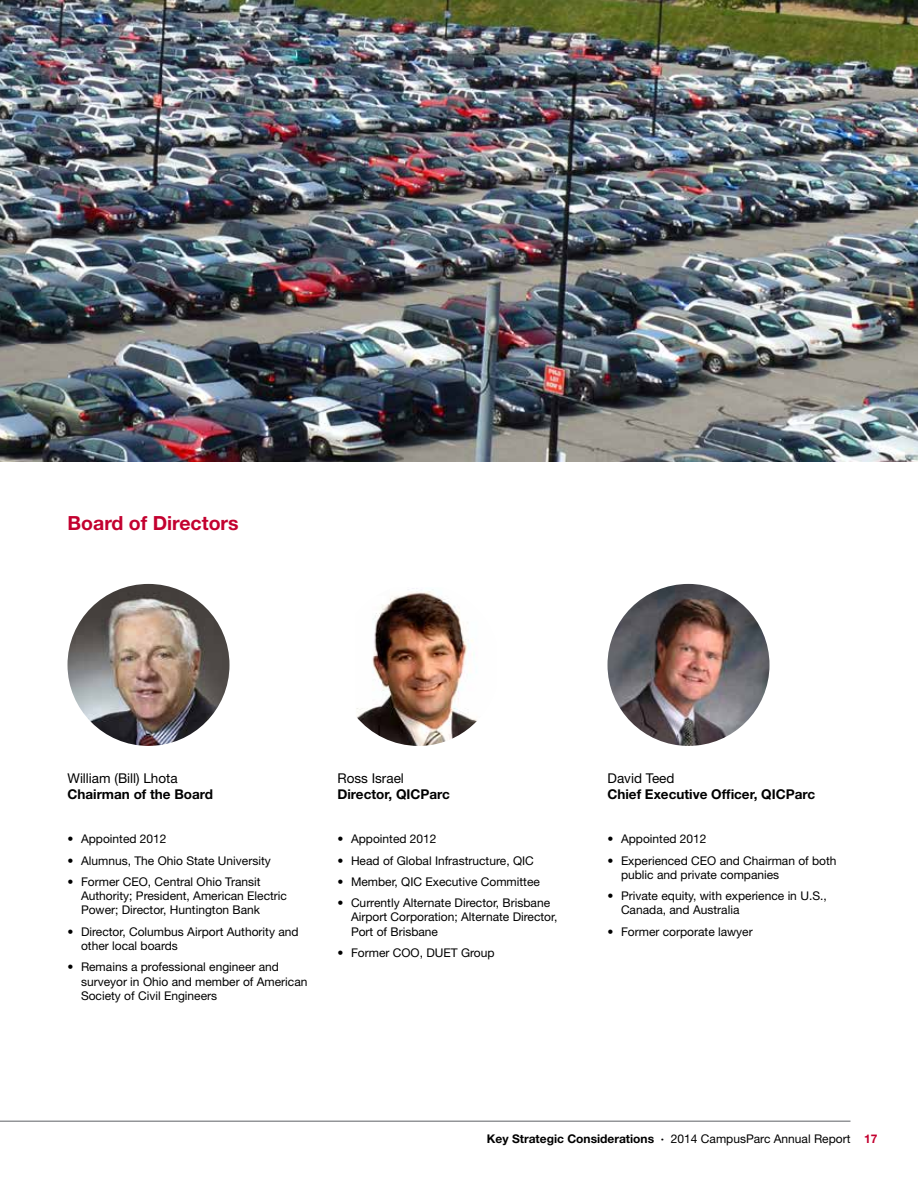
<style>
.page{position:relative;width:918px;height:1188px;background:#fff}
.page>*{position:absolute;margin:0;border:0;box-sizing:border-box;transform-origin:0 0}
.t1{font:700 19.5px "Helvetica Neue LT Std";color:#c3002f}
.t2{font:700 13.5px "Helvetica Neue LT Std";color:#000}
.t3{font:13.5px "Helvetica Neue LT Std";color:#000}
.t4{font:12px/14.4px "Helvetica Neue LT Std";color:#000}
.t5{font:700 12px "Helvetica Neue LT Std";color:#000}
.s1{font-weight:400}
.s2{color:#c3002f}
</style>
<div class="page">
<hr style="left:0;top:1120px;width:850px;height:2px;background:#939598">
<img style="left:0;top:0;width:918px;height:462px">
<img style="left:68px;top:584px;width:162px;height:162px;border-radius:81px">
<img style="left:356px;top:588px;width:121px;height:158px">
<img style="left:608px;top:584px;width:162px;height:162px;border-radius:81px">
<h1 class="t1" style="left:68px;top:511px;width:173px">Board of Directors</h1>
<p class="t3" style="left:68px;top:770px;width:112px">William (Bill) Lhota</p>
<p class="t2" style="left:68px;top:786px;width:147px">Chairman of the Board</p>
<p class="t4" style="left:68px;top:832px;width:101px">• Appointed 2012</p>
<p class="t4" style="left:68px;top:853px;width:205px">• Alumnus, The Ohio State University</p>
<p class="t4" style="left:81px;top:874px;width:208px;text-indent:-14px">• Former CEO, Central Ohio Transit<br>Authority; President, American Electric<br>Power; Director, Huntington Bank</p>
<p class="t4" style="left:81px;top:924px;width:219px;text-indent:-14px">• Director, Columbus Airport Authority and other local boards</p>
<p class="t4" style="left:81px;top:960px;width:228px;text-indent:-14px">• Remains a professional engineer and surveyor in Ohio and member of American<br>Society of Civil Engineers</p>
<p class="t3" style="left:338px;top:770px;width:68px">Ross Israel</p>
<p class="t2" style="left:338px;top:786px;width:114px">Director, QICParc</p>
<p class="t4" style="left:338px;top:832px;width:101px">• Appointed 2012</p>
<p class="t4" style="left:338px;top:853px;width:198px">• Head of Global Infrastructure, QIC</p>
<p class="t4" style="left:338px;top:874px;width:204px">• Member, QIC Executive Committee</p>
<p class="t4" style="left:351px;top:895px;width:208px;text-indent:-14px">• Currently Alternate Director, Brisbane<br>Airport Corporation; Alternate Director,<br>Port of Brisbane</p>
<p class="t4" style="left:338px;top:945px;width:159px">• Former COO, DUET Group</p>
<p class="t3" style="left:608px;top:770px;width:69px">David Teed</p>
<p class="t2" style="left:608px;top:786px;width:209px">Chief Executive Officer, QICParc</p>
<p class="t4" style="left:608px;top:832px;width:101px">• Appointed 2012</p>
<p class="t4" style="left:621px;top:853px;width:217px;text-indent:-14px">• Experienced CEO and Chairman of both public and private companies</p>
<p class="t4" style="left:621px;top:888px;width:207px;text-indent:-14px">• Private equity, with experience in U.S.,<br>Canada, and Australia</p>
<p class="t4" style="left:608px;top:924px;width:147px">• Former corporate lawyer</p>
<p class="t5" style="left:487px;top:1131px;width:392px">Key Strategic Considerations ∙ <span class="s1">2014 CampusParc Annual Report</span> <span class="s2">17</span></p>
</div>
